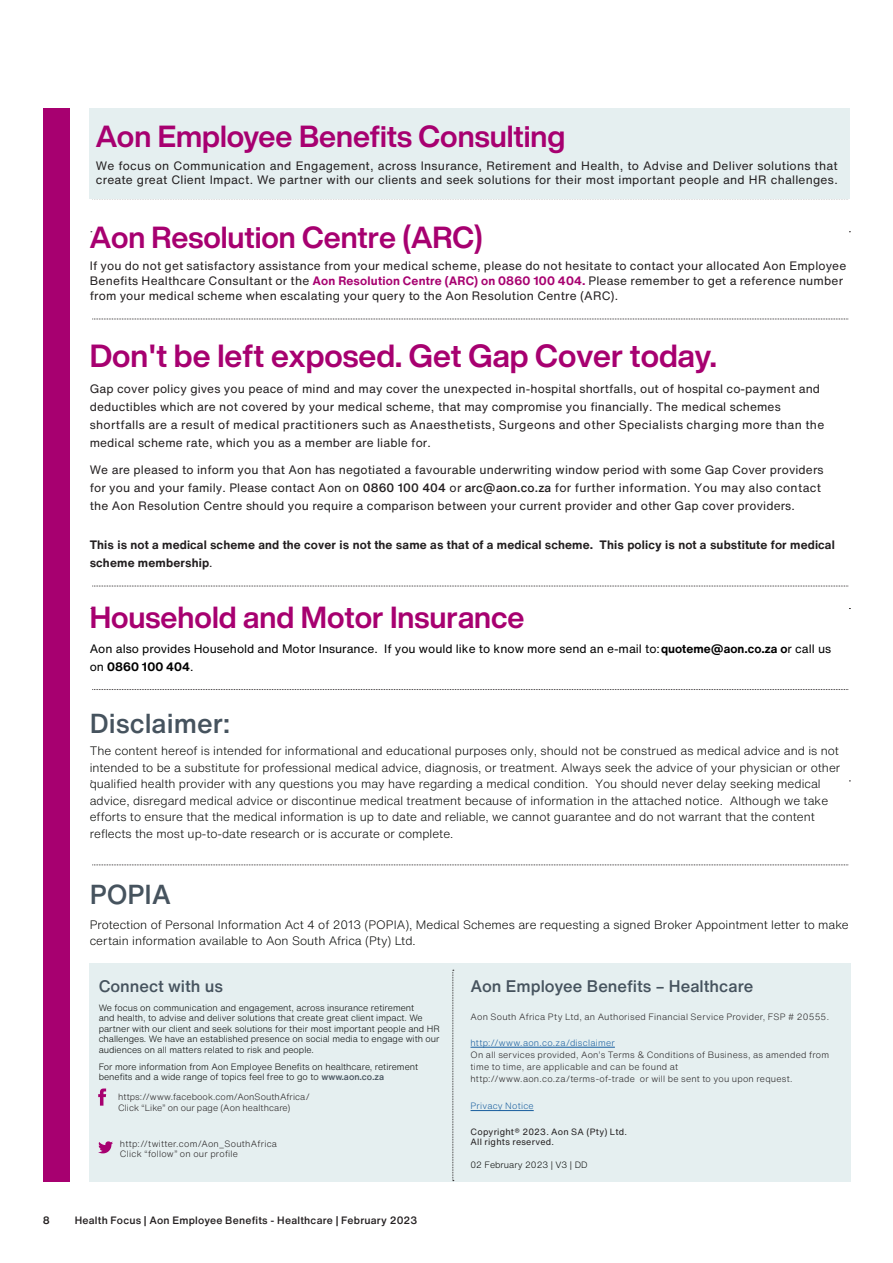
<style>
.page{position:relative;width:893px;height:1263px;background:#fff}
.page>*{position:absolute;margin:0;border:0;box-sizing:border-box;transform-origin:0 0}
.Body_Copy{font:700 31.5px "Helvetica Now Display";color:#a70070}
.Issue___Date{font:700 30px "Helvetica Now Display";color:#a70070}
.Body_Copy-2{font:700 30px "Helvetica Now Display";color:#a70070}
.Body_Copy-3{font:700 30px "Helvetica Now Display";color:#a70070}
.t1{font:500 27px "Helvetica Now Text";color:#46535e}
.Body_Copy-4{font:500 16.5px "Helvetica Now Text";color:#46535e}
.Body_Copy-5{font:12px/18px "Helvetica Now Text";letter-spacing:.01em;color:#231f20}
.t2{font:300 12px/16.5px "Helvetica Now Text";color:#040503}
.Body_Copy-6{font:700 12px/18px "Helvetica Now Text";letter-spacing:.01em;color:#231f20}
.Body_Copy-7{font:12px/18px "Helvetica Now Text";color:#000}
.t3{font:500 10.5px "Helvetica Now Text";letter-spacing:.02em;color:#231f20}
.t4{font:700 10.5px "Helvetica Now Display";color:#231f20}
.Body_Copy-8{font:300 9px/10.5px "Helvetica Now Text";color:#040503}
.Body_Copy-9{font:300 9px/12px "Helvetica Now Text";letter-spacing:.025em;color:#231f20}
.Body_Copy-10{font:300 9px/10.5px "Helvetica Now Text";letter-spacing:.005em;color:#231f20}
.Body_Copy-11{font:9px/10.5px "Helvetica Now Text";letter-spacing:.03em;color:#231f20}
.Body_Copy-12{font:300 9px "Helvetica Now Text";letter-spacing:.025em;color:#175d9e}
.s1{font-weight:700;color:#a70070}
.s2{font-weight:500}
.s3{font-weight:400}
.s4{font-weight:700}
.s5{font-weight:500;color:#46535e}
.s6{color:#175d9e}
</style>
<div class="page">
<div style="left:89px;top:963px;width:762px;height:219px;background:#e5eff0"></div>
<svg style="left:92px;top:689px;width:756px;height:1px"></svg>
<svg style="left:98px;top:1088px;width:8px;height:18px"></svg>
<svg style="left:98px;top:1141px;width:15px;height:12px"></svg>
<div style="left:90px;top:109px;width:760px;height:90px;background:#e5eff0"></div>
<div style="left:43px;top:108px;width:27px;height:1074px;background:#a70070"></div>
<svg style="left:452px;top:970px;width:2px;height:211px"></svg>
<svg style="left:92px;top:586px;width:756px;height:1px"></svg>
<svg style="left:92px;top:319px;width:756px;height:1px"></svg>
<svg style="left:92px;top:864px;width:756px;height:1px"></svg>
<hr style="left:471px;top:1047px;width:144px;height:1px;background:#175d9e">
<hr style="left:471px;top:1110px;width:63px;height:1px;background:#175d9e">
<p class="Issue___Date" style="left:96px;top:116px;width:471px">Aon Employee Benefits Consulting</p>
<p class="Body_Copy-5" style="left:96px;top:159px;width:743px;line-height:13.5px">We focus on Communication and Engagement, across Insurance, Retirement and Health, to Advise and Deliver solutions that create great Client Impact. We partner with our clients and seek solutions for their most important people and HR challenges.</p>
<p class="Body_Copy-3" style="left:90px;top:217px;width:395px">Aon Resolution Centre (ARC)</p>
<p class="Body_Copy-5" style="left:90px;top:258px;width:758px;line-height:15px">If you do not get satisfactory assistance from your medical scheme, please do not hesitate to contact your allocated Aon Employee<br>Benefits Healthcare Consultant or the <span class="s1">Aon Resolution Centre (ARC) on 0860 100 404.</span> Please remember to get a reference number from your medical scheme when escalating your query to the Aon Resolution Centre (ARC).</p>
<p class="Body_Copy" style="left:90px;top:334px;width:629px">Don't be left exposed. Get Gap Cover today.</p>
<p class="Body_Copy-5" style="left:90px;top:380px;width:736px">Gap cover policy gives you peace of mind and may cover the unexpected in-hospital shortfalls, out of hospital co-payment and deductibles which are not covered by your medical scheme, that may compromise you financially. The medical schemes shortfalls are a result of medical practitioners such as Anaesthetists, Surgeons and other Specialists charging more than the medical scheme rate, which you as a member are liable for.</p>
<p class="Body_Copy-5" style="left:90px;top:461px;width:735px">We are pleased to inform you that Aon has negotiated a favourable underwriting window period with some Gap Cover providers for you and your family. Please contact Aon on <span class="s2">0860 100 404</span> or <span class="s2">arc@aon.co.za</span> for further information. You may also contact the Aon Resolution Centre should you require a comparison between your current provider and other Gap cover providers.</p>
<p class="Body_Copy-6" style="left:90px;top:536px;width:747px">This is not a medical scheme and the cover is not the same as that of a medical scheme. This policy is not a substitute for medical scheme membership<span class="s3">.</span></p>
<p class="Body_Copy-2" style="left:90px;top:597px;width:436px">Household and Motor Insurance</p>
<p class="Body_Copy-7" style="left:90px;top:639px;width:743px">Aon also provides Household and Motor Insurance. If you would like to know more send an e-mail to:<span class="s4">quoteme@aon.co.za o</span>r call us on <span class="s4">0860 100 404</span>.</p>
<p class="t1" style="left:90px;top:705px;width:142px">Disclaimer:</p>
<p class="t2" style="left:90px;top:742px;width:752px">The content hereof is intended for informational and educational purposes only, should not be construed as medical advice and is not intended to be a substitute for professional medical advice, diagnosis, or treatment. Always seek the advice of your physician or other qualified health provider with any questions you may have regarding a medical condition. You should never delay seeking medical advice, disregard medical advice or discontinue medical treatment because of information in the attached notice. Although we take efforts to ensure that the medical information is up to date and reliable, we cannot guarantee and do not warrant that the content reflects the most up-to-date research or is accurate or complete.</p>
<h3 class="t1" style="left:90px;top:876px;width:83px">POPIA</h3>
<p class="t2" style="left:90px;top:916px;width:760px">Protection of Personal Information Act 4 of 2013 (POPIA), Medical Schemes are requesting a signed Broker Appointment letter to make certain information available to Aon South Africa (Pty) Ltd.</p>
<p class="Body_Copy-4" style="left:99px;top:975px;width:126px">Connect with us</p>
<p class="Body_Copy-8" style="left:99px;top:1002px;width:343px">We focus on communication and engagement, across insurance retirement<br>and health, to advise and deliver solutions that create great client impact. We partner with our client and seek solutions for their most important people and HR challenges. We have an established presence on social media to engage with our audiences on all matters related to risk and people.</p>
<p class="Body_Copy-8" style="left:99px;top:1061px;width:321px">For more information from Aon Employee Benefits on healthcare, retirement benefits and a wide range of topics feel free to go to <span class="s5">www.aon.co.za</span></p>
<p class="Body_Copy-10" style="left:118px;top:1091px;width:193px">https://www.facebook.com/AonSouthAfrica/<br>Click “Like” on our page (Aon healthcare)</p>
<p class="Body_Copy-9" style="left:120px;top:1138px;width:159px;line-height:10.5px">http://twitter.com/Aon_SouthAfrica<br>Click “follow” on our profile</p>
<p class="t4" style="left:43px;top:1213px;width:8px">8</p>
<p class="t3" style="left:75px;top:1213px;width:344px">Health Focus | Aon Employee Benefits - Healthcare | February 2023</p>
<p class="Body_Copy-4" style="left:471px;top:975px;width:284px">Aon Employee Benefits – Healthcare</p>
<p class="Body_Copy-9" style="left:471px;top:1010px;width:360px">Aon South Africa Pty Ltd, an Authorised Financial Service Provider, FSP # 20555.</p>
<p class="Body_Copy-9" style="left:471px;top:1036px;width:360px"><span class="s6">http://www.aon.co.za/disclaimer<br></span>On all services provided, Aon’s Terms &amp; Conditions of Business, as amended from time to time, are applicable and can be found at http://www.aon.co.za/terms-of-trade or will be sent to you upon request.</p>
<p class="Body_Copy-12" style="left:471px;top:1100px;width:65px">Privacy Notice</p>
<p class="Body_Copy-11" style="left:471px;top:1126px;width:158px">Copyright® 2023. Aon SA (Pty) Ltd.<br>All rights reserved.</p>
<p class="Body_Copy-8" style="left:471px;top:1159px;width:119px">02 February 2023 | V3 | DD</p>
</div>
